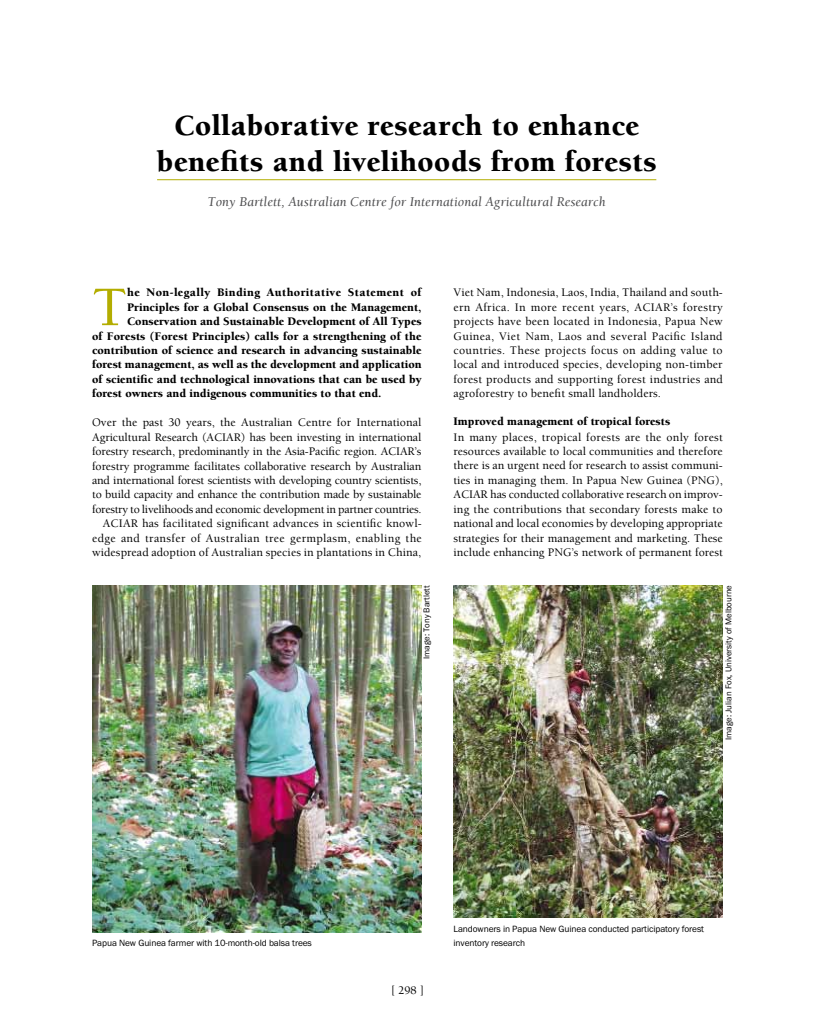
<style>
.page{position:relative;width:815px;height:1028px;background:#fff}
.page>*{position:absolute;margin:0;border:0;box-sizing:border-box;transform-origin:0 0}
.t1{font:500 57.38px "Berkeley LT";color:#b3ad00}
.t2{font:900 30px/36px "Berkeley LT";letter-spacing:.015em;color:#000;text-align:center}
.t3{font:italic 13.75px "Berkeley LT";letter-spacing:.005em;color:#4b4b4d}
.t4{font:500 11.88px/14.4px "Berkeley LT";letter-spacing:-.005em;color:#000;text-align:justify}
.t5{font:900 11.88px "Berkeley LT";color:#000}
.t6{font:900 11.88px "Berkeley LT";letter-spacing:.035em;color:#000}
.t7{font:9.38px/14.4px "Franklin Got T";letter-spacing:-.01em;color:#000}
.t8{font:8.75px "Franklin Got T";color:#000}
</style>
<div class="page">
<hr style="left:157px;top:179px;width:499px;height:1px;background:#b3ad00">
<img style="left:92px;top:585px;width:330px;height:347px">
<img style="left:454px;top:585px;width:269px;height:332px">
<h2 class="t2" style="left:157px;top:108px;width:501px">Collaborative research to enhance benefits and livelihoods from forests</h2>
<p class="t3" style="left:208px;top:195px;width:400px">Tony Bartlett, Australian Centre for International Agricultural Research</p>
<h1 class="t1" style="left:92px;top:276px;width:37px">T</h1>
<p class="t6" style="left:127px;top:286px;width:296px">he Non-legally Binding Authoritative Statement of</p>
<p class="t5" style="left:127px;top:300px;width:296px">Principles for a Global Consensus on the Management,</p>
<p class="t5" style="left:127px;top:315px;width:296px">Conservation and Sustainable Development of All Types</p>
<p class="t5" style="left:92px;top:329px;width:331px">of Forests (Forest Principles) calls for a strengthening of the</p>
<p class="t5" style="left:92px;top:344px;width:331px">contribution of science and research in advancing sustainable</p>
<p class="t5" style="left:92px;top:358px;width:331px">forest management, as well as the development and application</p>
<p class="t5" style="left:92px;top:373px;width:331px">of scientific and technological innovations that can be used by</p>
<p class="t5" style="left:92px;top:387px;width:291px">forest owners and indigenous communities to that end.</p>
<p class="t4" style="left:92px;top:415px;width:331px;text-align:right">Over the past 30 years, the Australian Centre for International Agricultural Research (ACIAR) has been investing in international forestry research, predominantly in the Asia-Pacific region. ACIAR’s forestry programme facilitates collaborative research by Australian and international forest scientists with developing country scientists, to build capacity and enhance the contribution made by sustainable forestry to livelihoods and economic development in partner countries.<br>ACIAR has facilitated significant advances in scientific knowl&shy;edge and transfer of Australian tree germplasm, enabling the widespread adoption of Australian species in plantations in China,</p>
<p class="t4" style="left:454px;top:285px;width:271px">Viet Nam, Indonesia, Laos, India, Thailand and south&shy;ern Africa. In more recent years, ACIAR’s forestry projects have been located in Indonesia, Papua New Guinea, Viet Nam, Laos and several Pacific Island countries. These projects focus on adding value to local and introduced species, developing non-timber forest products and supporting forest industries and agroforestry to benefit small landholders.</p>
<p class="t5" style="left:454px;top:415px;width:218px">Improved management of tropical forests</p>
<p class="t4" style="left:454px;top:430px;width:271px">In many places, tropical forests are the only forest resources available to local communities and therefore there is an urgent need for research to assist communi&shy;ties in managing them. In Papua New Guinea (PNG), ACIAR has conducted collaborative research on improv&shy;ing the contributions that secondary forests make to national and local economies by developing appropriate strategies for their management and marketing. These include enhancing PNG’s network of permanent forest</p>
<p class="t7" style="left:92px;top:935px;width:221px">Papua New Guinea farmer with 10-month-old balsa trees</p>
<p class="t8" style="left:422px;top:659px;width:75px;rotate:-90deg">Image: Tony Bartlett</p>
<p class="t8" style="left:724px;top:740px;width:156px;rotate:-90deg">Image: Julian Fox, University of Melbourne</p>
<p class="t4" style="left:391px;top:983px;width:35px">[ 298 ]</p>
<p class="t7" style="left:454px;top:921px;width:252px">Landowners in Papua New Guinea conducted participatory forest inventory research</p>
</div>
